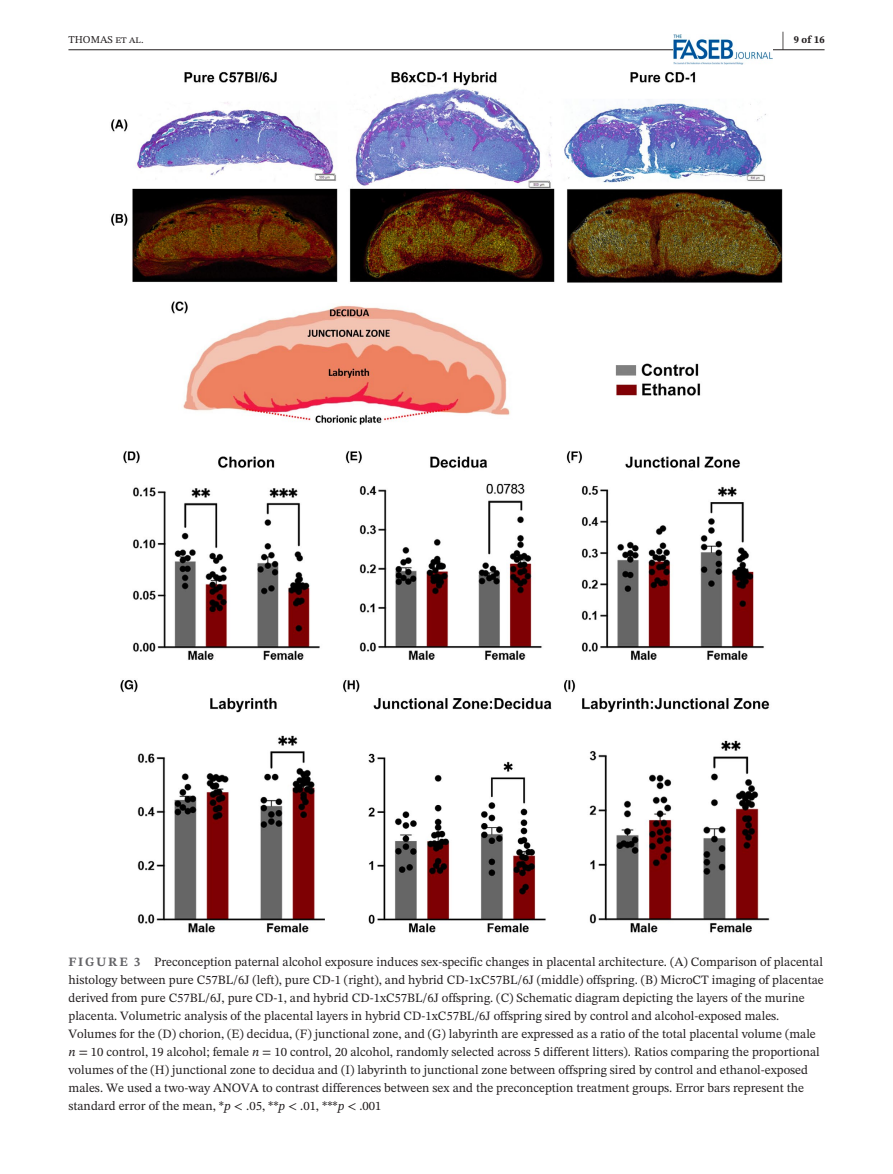
<style>
.page{position:relative;width:893px;height:1174px;background:#fff}
.page>*{position:absolute;margin:0;border:0;box-sizing:border-box;transform-origin:0 0}
.t1{font:700 21px "STIX Two Text";color:#231f20;scale:.42 1}
.t2{font:12.75px/18px "STIX Two Text";color:#231f20}
.t3{font:10.5px "STIX Two Text";color:#231f20}
.t4{font:700 10.5px "STIX Two Text";color:#231f20}
.s1{font-weight:700;color:#636366}
.s2{font-style:italic}
</style>
<div class="page">
<hr style="left:68px;top:49px;width:756px;height:1px;background:#231f20">
<img style="left:673px;top:35px;width:99px;height:30px">
<img style="left:111px;top:71px;width:672px;height:862px">
<h1 class="t1" style="left:782px;top:24px;width:8px">|</h1>
<p class="t3" style="left:68px;top:32px;width:77px">THOMAS et al.</p>
<p class="t4" style="left:794px;top:32px;width:32px">9 of 16</p>
<p class="t2" style="left:68px;top:952px;width:757px"><span class="s1">FIGURE 3</span> Preconception paternal alcohol exposure induces sex-specific changes in placental architecture. (A) Comparison of placental histology between pure C57BL/6J (left), pure CD-1 (right), and hybrid CD-1xC57BL/6J (middle) offspring. (B) MicroCT imaging of placentae derived from pure C57BL/6J, pure CD-1, and hybrid CD-1xC57BL/6J offspring. (C) Schematic diagram depicting the layers of the murine placenta. Volumetric analysis of the placental layers in hybrid CD-1xC57BL/6J offspring sired by control and alcohol-exposed males.<br>Volumes for the (D) chorion, (E) decidua, (F) junctional zone, and (G) labyrinth are expressed as a ratio of the total placental volume (male <span class="s2">n</span> = 10 control, 19 alcohol; female <span class="s2">n</span> = 10 control, 20 alcohol, randomly selected across 5 different litters). Ratios comparing the proportional volumes of the (H) junctional zone to decidua and (I) labyrinth to junctional zone between offspring sired by control and ethanol-exposed males. We used a two-way ANOVA to contrast differences between sex and the preconception treatment groups. Error bars represent the standard error of the mean, *<span class="s2">p</span> &lt; .05, **<span class="s2">p</span> &lt; .01, ***<span class="s2">p</span> &lt; .001</p>
</div>
